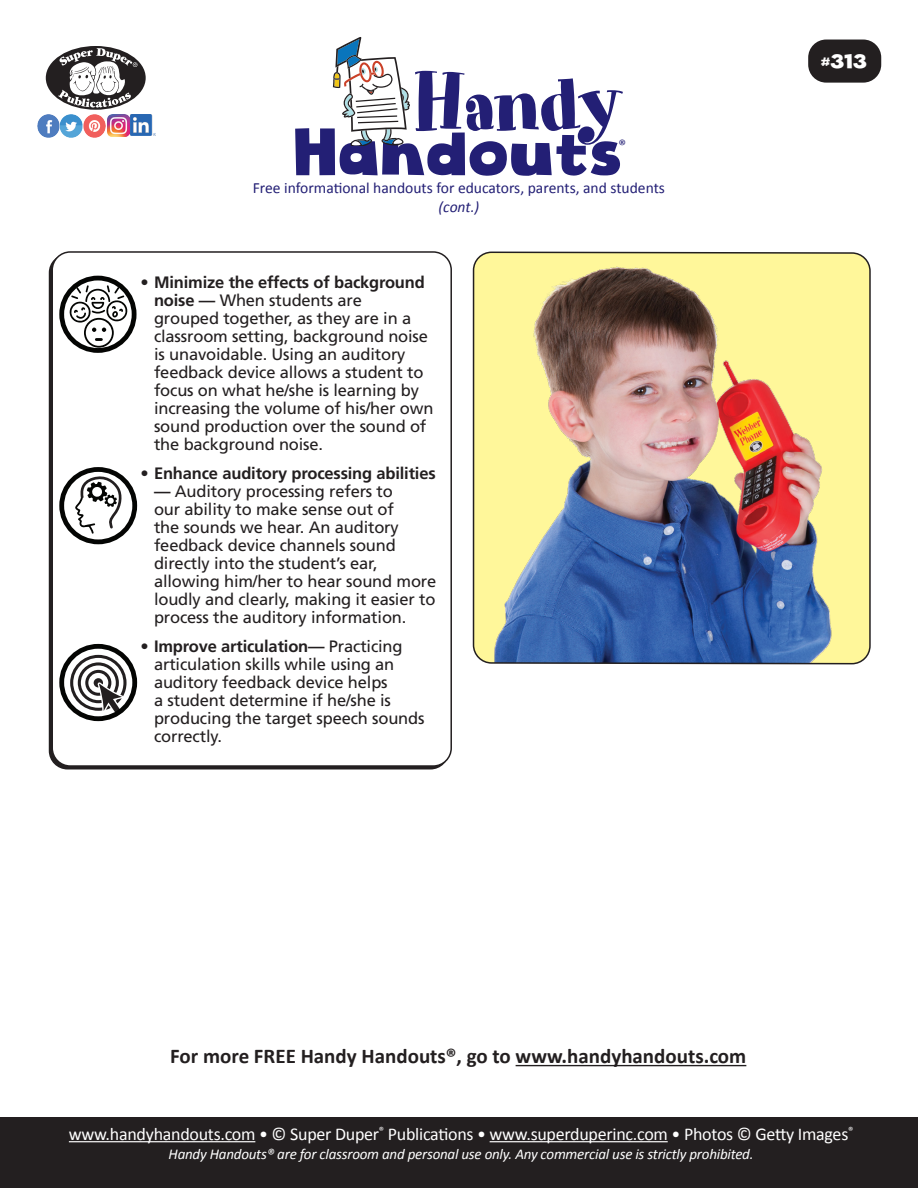
<style>
.page{position:relative;width:918px;height:1188px;background:#fff}
.page>*{position:absolute;margin:0;border:0;box-sizing:border-box;transform-origin:0 0}
.t1{font:79.2px "Art Department JNL";letter-spacing:-.03em;color:#231f75}
.t2{font:64.8px "Cloudy Witha Chanceof Love";color:#231f75}
.HH_TEXT{font:700 21px "Calibri";color:#231f20}
.t3{font:19.5px "Cloudy Witha Chanceof Love";color:#fff}
.t4{font:18px "Calibri";letter-spacing:-.015em;color:#fff}
.HH_Text{font:16.5px/18px "Frutiger LT Std";letter-spacing:-.01em;color:#231f20}
.HH_Text-2{font:700 16.5px "Frutiger LT Std";letter-spacing:-.01em;color:#231f20}
.t5{font:15.6px "Calibri";color:#231f75}
.t6{font:italic 15.6px "Calibri";color:#231f75}
.t7{font:15.15px "Calibri";color:#231f75}
.t8{font:italic 15px "Calibri";letter-spacing:-.015em;color:#fff}
.s1{font-weight:700}
</style>
<div class="page">
<div style="left:808px;top:40px;width:73px;height:43px;background:#231f20;border-radius:18px"></div>
<hr style="left:516px;top:1065px;width:230px;height:1px;background:#231f20">
<div style="left:46px;top:46px;width:100px;height:64px;background:#231f20;border-radius:50%"></div>
<svg style="left:58px;top:48px;width:80px;height:60px"></svg>
<img style="left:37px;top:115px;width:92px;height:22px">
<img style="left:131px;top:115px;width:24px;height:21px">
<svg style="left:333px;top:37px;width:77px;height:109px"></svg>
<img style="left:472px;top:251px;width:399px;height:414px">
<div style="left:52px;top:251px;width:400px;height:516px;border:2px solid #231f20;border-radius:18px"></div>
<div style="left:0;top:1118px;width:918px;height:70px;background:#231f20"></div>
<hr style="left:69px;top:1141px;width:186px;height:1px;background:#fff">
<hr style="left:490px;top:1141px;width:178px;height:1px;background:#fff">
<div style="left:59px;top:276px;width:78px;height:77px;border:5px solid #040503;border-radius:50%"></div>
<svg style="left:68px;top:285px;width:60px;height:63px"></svg>
<div style="left:59px;top:467px;width:78px;height:77px;border:5px solid #040503;border-radius:50%"></div>
<svg style="left:75px;top:472px;width:50px;height:62px"></svg>
<svg style="left:70px;top:655px;width:57px;height:61px"></svg>
<div style="left:59px;top:644px;width:78px;height:77px;border:5px solid #040503;border-radius:50%"></div>
<p class="t1" style="left:412px;top:56px;width:213px">Handy</p>
<p class="t5" style="left:253px;top:177px;width:414px">Free informational handouts for educators, parents, and students</p>
<p class="t6" style="left:439px;top:196px;width:42px">(cont.)</p>
<p class="t2" style="left:296px;top:112px;width:331px">Handouts</p>
<p class="t7" style="left:618px;top:135px;width:9px">®</p>
<p class="HH_Text" style="left:154px;top:273px;width:281px;text-indent:-14px"><span class="s1">• Minimize the effects of background noise —</span> When students are<br>grouped together, as they are in a classroom setting, background noise is unavoidable. Using an auditory feedback device allows a student to focus on what he/she is learning by increasing the volume of his/her own sound production over the sound of the background noise.</p>
<p class="HH_Text-2" style="left:141px;top:463px;width:297px">• Enhance auditory processing abilities</p>
<p class="HH_Text" style="left:154px;top:482px;width:284px"><span class="s1">—</span> Auditory processing refers to<br>our ability to make sense out of<br>the sounds we hear. An auditory feedback device channels sound directly into the student’s ear, allowing him/her to hear sound more loudly and clearly, making it easier to process the auditory information.</p>
<p class="HH_Text" style="left:154px;top:637px;width:272px;text-indent:-14px"><span class="s1">• Improve articulation—</span> Practicing articulation skills while using an auditory feedback device helps<br>a student determine if he/she is producing the target speech sounds correctly.</p>
<p class="t3" style="left:822px;top:49px;width:47px">#313</p>
<p class="HH_TEXT" style="left:170px;top:1041px;width:578px">For more FREE Handy Handouts®, go to www.handyhandouts.com</p>
<p class="t4" style="left:69px;top:1121px;width:786px">www.handyhandouts.com • © Super Duper<sup>®</sup> Publications • www.superduperinc.com • Photos © Getty Images<sup>®</sup></p>
<p class="t8" style="left:169px;top:1144px;width:587px">Handy Handouts® are for classroom and personal use only. Any commercial use is strictly prohibited.</p>
</div>
